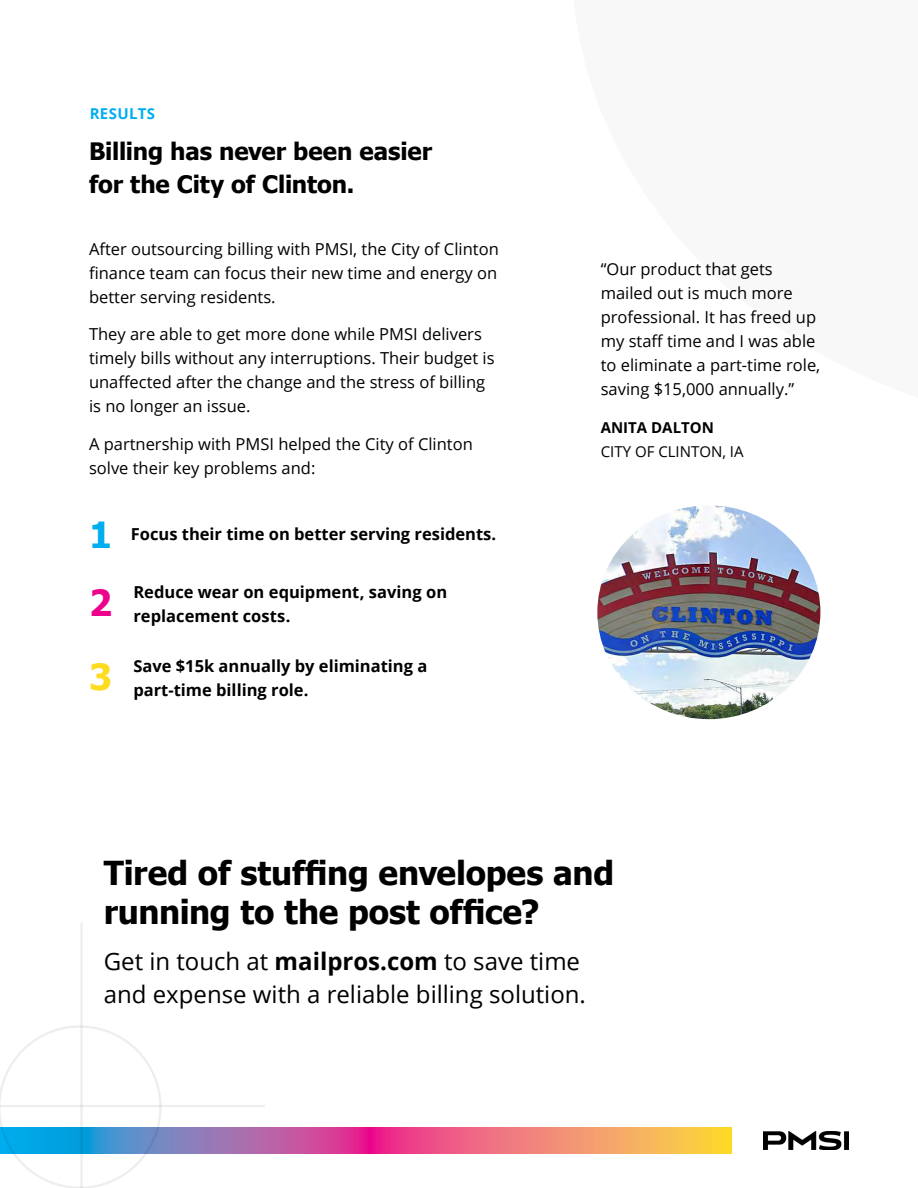
<style>
.page{position:relative;width:918px;height:1188px;background:#fff}
.page>*{position:absolute;margin:0;border:0;box-sizing:border-box;transform-origin:0 0}
.t1{font:700 33px/39px "Tahoma";letter-spacing:-.005em;color:#000}
.t2{font:24px/33px "Open Sans";color:#000}
.t3{font:700 24px/33px "Tahoma";letter-spacing:-.005em;color:#000}
.t4{font:16.5px/24px "Open Sans";color:#000}
.t5{font:700 16.5px/24px "Open Sans";color:#000}
.t6{font:15px "Open Sans";color:#000}
.t7{font:700 15px "Open Sans";color:#000}
.t8{font:700 15px "Open Sans";letter-spacing:.025em;color:#00aeef}
.s1{font-family:"Tahoma";font-size:36px;color:#00aeef}
.s2{font-weight:700}
</style>
<div class="page">
<svg style="left:162px;top:1128px;width:570px;height:26px;background:#db7784"></svg>
<img style="left:763px;top:1131px;width:86px;height:19px">
<svg style="left:0;top:1025px;width:162px;height:163px"></svg>
<hr style="left:0;top:1105px;width:265px;height:2px;background:#000">
<hr style="left:80px;top:922px;width:3px;height:266px;background:#000">
<img style="left:599px;top:507px;width:220px;height:211px">
<p class="t8" style="left:90px;top:103px;width:67px">RESULTS</p>
<h2 class="t3" style="left:89px;top:134px;width:345px">Billing has never been easier for the City of Clinton.</h2>
<p class="t4" style="left:89px;top:236px;width:411px;text-align:justify">After outsourcing billing with PMSI, the City of Clinton finance team can focus their new time and energy on better serving residents.</p>
<p class="t4" style="left:89px;top:322px;width:407px">They are able to get more done while PMSI delivers timely bills without any interruptions. Their budget is unaffected after the change and the stress of billing is no longer an issue.</p>
<p class="t4" style="left:89px;top:431px;width:385px">A partnership with PMSI helped the City of Clinton solve their key problems and:</p>
<p class="t5" style="left:89px;top:521px;width:409px"><span class="s1">1</span> Focus their time on better serving residents.</p>
<p class="t5" style="left:89px;top:580px;width:360px;text-indent:44px">Reduce wear on equipment, saving on<br><sup>2</sup> replacement costs.</p>
<p class="t5" style="left:89px;top:654px;width:340px;text-indent:44px">Save $15k annually by eliminating a<br><sup>3</sup> part-time billing role.</p>
<p class="t4" style="left:601px;top:257px;width:221px">“Our product that gets mailed out is much more professional. It has freed up my staff time and I was able to eliminate a part-time role, saving $15,000 annually.”</p>
<p class="t7" style="left:601px;top:417px;width:115px">ANITA DALTON</p>
<p class="t6" style="left:601px;top:441px;width:144px">CITY OF CLINTON, IA</p>
<h1 class="t1" style="left:104px;top:851px;width:512px">Tired of stuffing envelopes and running to the post office?</h1>
<h2 class="t2" style="left:104px;top:944px;width:484px">Get in touch at <span class="s2">mailpros.com</span> to save time and expense with a reliable billing solution.</h2>
</div>
